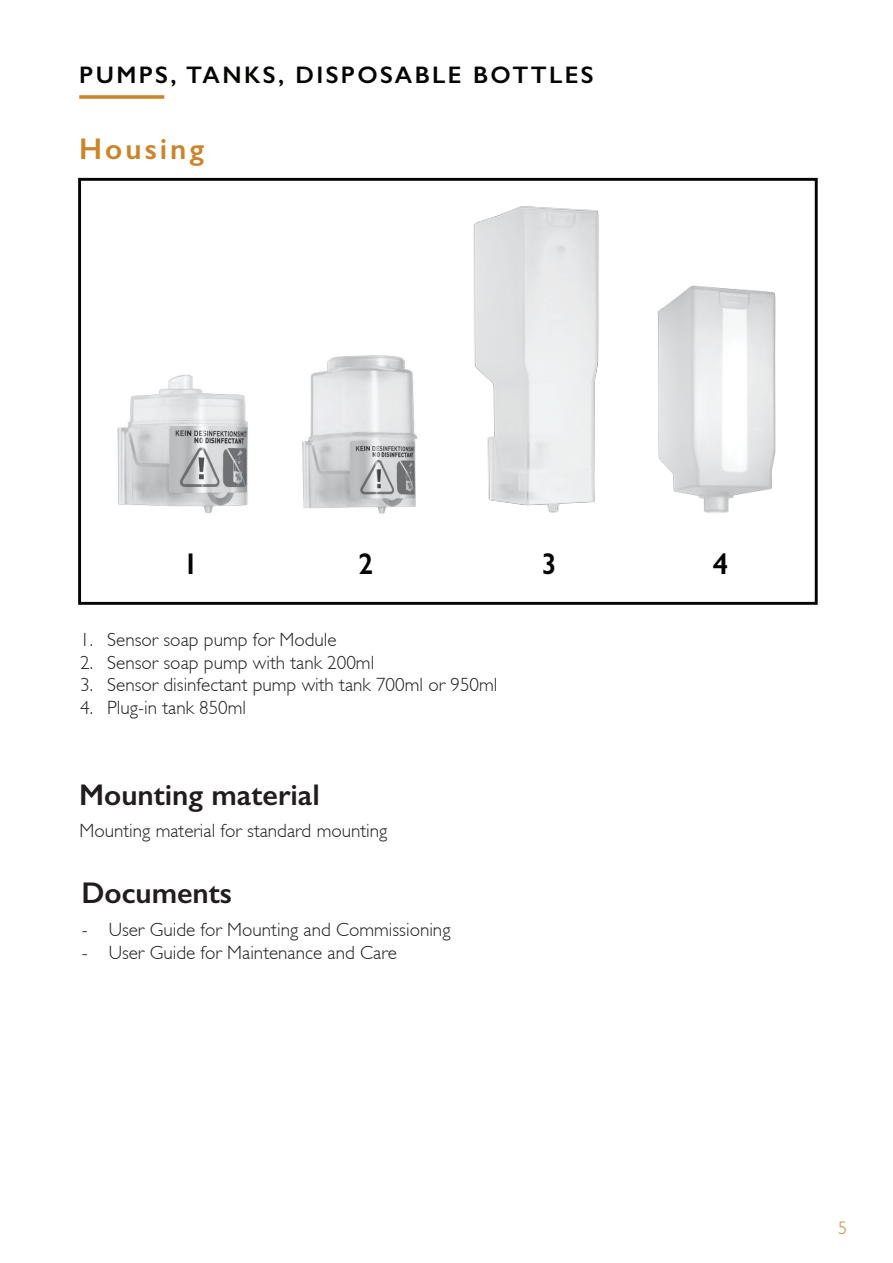
<style>
.page{position:relative;width:893px;height:1263px;background:#fff}
.page>*{position:absolute;margin:0;border:0;box-sizing:border-box;transform-origin:0 0}
.t1{font:600 30px "Gill Sans";color:#211d1e}
.t2{font:600 30px "Gill Sans";letter-spacing:.1em;color:#cb8429}
.t3{font:600 30px "Gill Sans";color:#040503}
.t4{font:600 30px "Gill Sans";color:#040503;scale:.93 1}
.t5{font:600 24px "Gill Sans";letter-spacing:.1em;color:#040503}
.t6{font:300 19.05px "Gill Sans";color:#211d1e}
.t7{font:300 18px "Gill Sans";color:#ca8329}
</style>
<div class="page">
<img style="left:473px;top:206px;width:126px;height:307px">
<img style="left:302px;top:355px;width:116px;height:159px">
<img style="left:657px;top:285px;width:119px;height:228px">
<svg style="left:79px;top:95px;width:85px;height:4px"></svg>
<div style="left:78px;top:178px;width:740px;height:427px;border:3px solid #040503"></div>
<img style="left:117px;top:374px;width:131px;height:139px">
<p class="t5" style="left:79px;top:60px;width:516px">PUMPS, TANKS, DISPOSABLE BOTTLES</p>
<h1 class="t2" style="left:79px;top:131px;width:126px">Housing</h1>
<h1 class="t3" style="left:183px;top:546px;width:17px">1</h1>
<h1 class="t4" style="left:542px;top:546px;width:17px">3</h1>
<h1 class="t3" style="left:713px;top:546px;width:17px">4</h1>
<h1 class="t4" style="left:358px;top:546px;width:17px">2</h1>
<p class="t6" style="left:80px;top:629px;width:258px">1. Sensor soap pump for Module</p>
<p class="t6" style="left:80px;top:651px;width:295px">2. Sensor soap pump with tank 200ml</p>
<p class="t6" style="left:80px;top:674px;width:419px">3. Sensor disinfectant pump with tank 700ml or 950ml</p>
<p class="t6" style="left:80px;top:697px;width:167px">4. Plug-in tank 850ml</p>
<h1 class="t1" style="left:79px;top:776px;width:242px">Mounting material</h1>
<p class="t6" style="left:79px;top:820px;width:309px">Mounting material for standard mounting</p>
<h1 class="t1" style="left:81px;top:875px;width:152px">Documents</h1>
<p class="t6" style="left:82px;top:919px;width:370px">- User Guide for Mounting and Commissioning</p>
<p class="t6" style="left:82px;top:941px;width:317px">- User Guide for Maintenance and Care</p>
<p class="t7" style="left:838px;top:1218px;width:10px">5</p>
</div>
